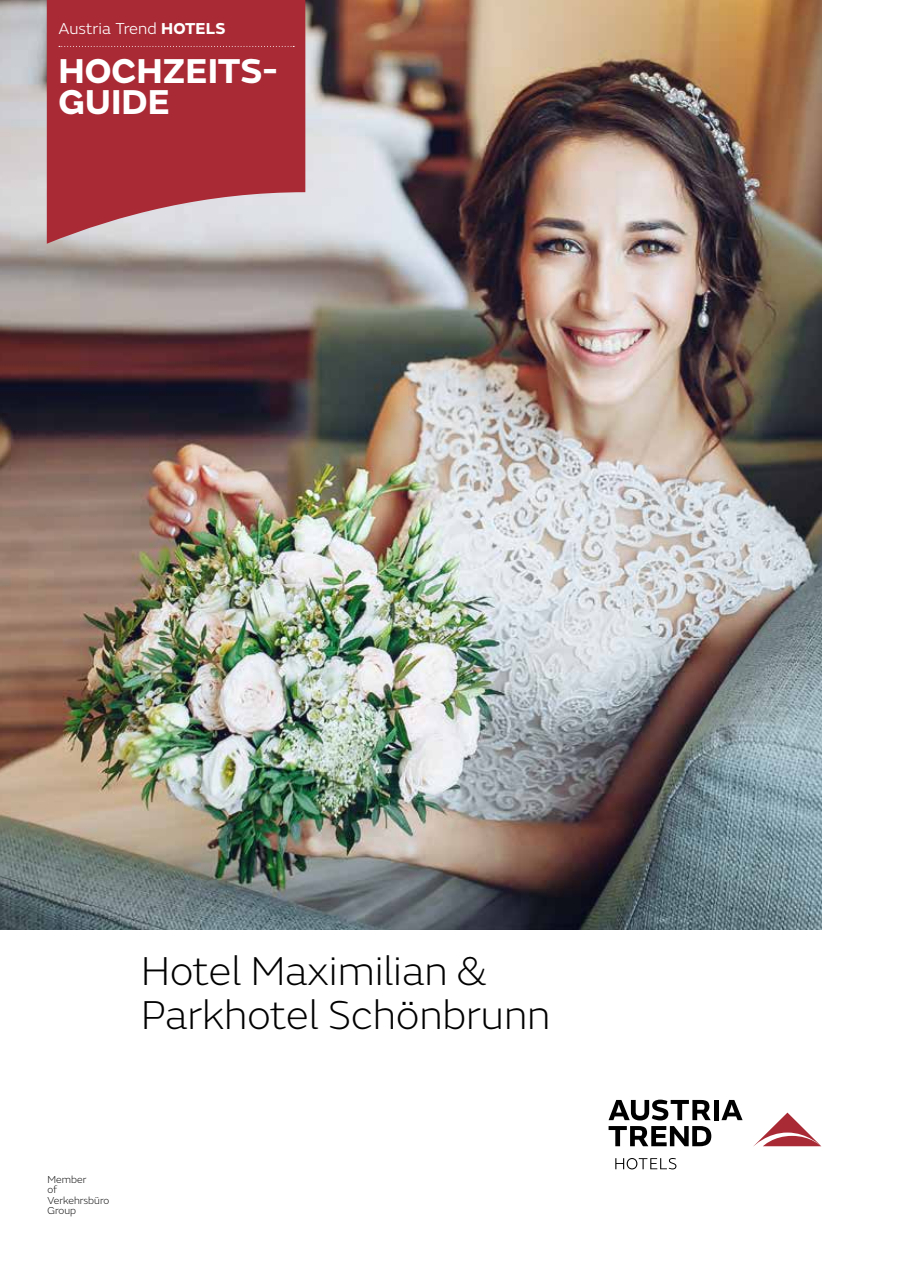
<style>
.page{position:relative;width:915px;height:1263px;background:#fff}
.page>*{position:absolute;margin:0;border:0;box-sizing:border-box;transform-origin:0 0}
.t1{font:200 42px/43.5px "FS Emeric";color:#000}
.t2{font:700 36px/31.5px "FS Emeric";color:#fff}
.t3{font:300 16.5px "FS Emeric";color:#fff}
.t4{font:200 10.5px/10.5px "FS Emeric";color:#000}
.s1{font-weight:700}
</style>
<div class="page">
<img style="left:0;top:0;width:821px;height:929px">
<svg style="left:753px;top:1112px;width:68px;height:34px"></svg>
<svg style="left:608px;top:1100px;width:102px;height:20px"></svg>
<div style="left:713px;top:1100px;width:5px;height:20px;background:#000"></div>
<svg style="left:721px;top:1100px;width:21px;height:20px"></svg>
<svg style="left:608px;top:1126px;width:103px;height:20px"></svg>
<svg style="left:615px;top:1158px;width:61px;height:11px"></svg>
<svg style="left:47px;top:0;width:258px;height:244px;background:#b0424c"></svg>
<svg style="left:59px;top:46px;width:235px;height:1px"></svg>
<p class="t3" style="left:58px;top:18px;width:168px">Austria Trend <span class="s1">HOTELS</span></p>
<p class="t2" style="left:58px;top:52px;width:221px">HOCHZEITS-<br>GUIDE</p>
<p class="t1" style="left:141px;top:948px;width:410px">Hotel Maximilian &amp;<br>Parkhotel Schönbrunn</p>
<p class="t4" style="left:48px;top:1174px;width:63px">Member<br>of<br>Verkehrsbüro<br>Group</p>
</div>
